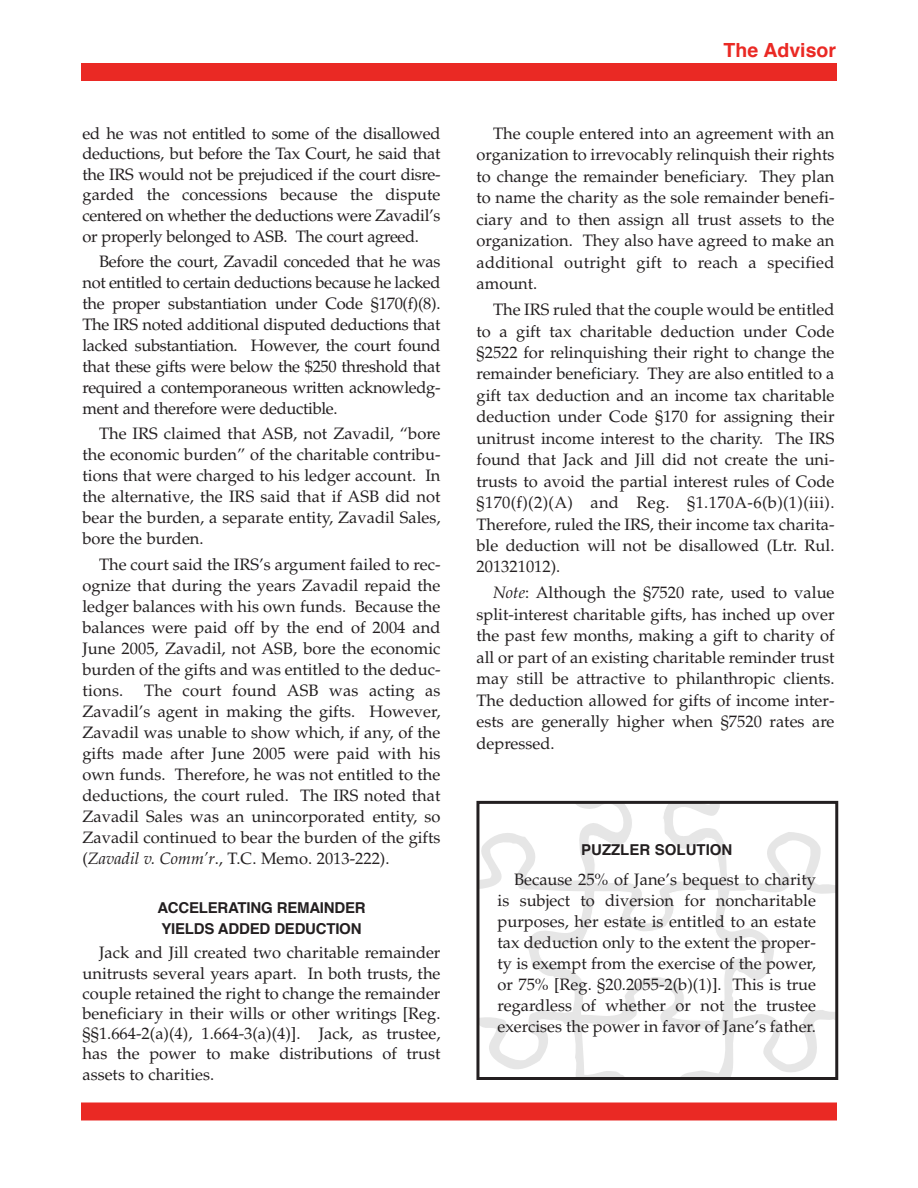
<style>
.page{position:relative;width:918px;height:1188px;background:#fff}
.page>*{position:absolute;margin:0;border:0;box-sizing:border-box;transform-origin:0 0}
.t1{font:700 19.5px "Helvetica";color:#ea2924}
.t2{font:16.5px/21px "Palatino";color:#231f20;text-align:justify}
.t3{font:700 15px/20.2px "Helvetica";letter-spacing:-.015em;color:#231f20}
.s1{font-style:italic}
</style>
<div class="page">
<div style="left:81px;top:63px;width:756px;height:18px;background:#ea2924"></div>
<div style="left:81px;top:1102px;width:756px;height:18px;background:#ea2924"></div>
<svg style="left:480px;top:832px;width:354px;height:244px"></svg>
<svg style="left:538px;top:805px;width:227px;height:217px"></svg>
<div style="left:476px;top:801px;width:362px;height:279px;border:3px solid #231f20"></div>
<p class="t2" style="left:82px;top:125px;width:360px;line-height:20.5px">ed he was not entitled to some of the disallowed deductions, but before the Tax Court, he said that the IRS would not be prejudiced if the court disre&shy;garded the concessions because the dispute centered on whether the deductions were Zavadil’s or properly belonged to ASB. The court agreed.</p>
<p class="t2" style="left:82px;top:253px;width:360px;text-indent:17px">Before the court, Zavadil conceded that he was not entitled to certain deductions because he lacked the proper substantiation under Code §170(f)(8).<br>The IRS noted additional disputed deductions that lacked substantiation. However, the court found that these gifts were below the $250 threshold that required a contemporaneous written acknowledg&shy;ment and therefore were deductible.</p>
<p class="t2" style="left:82px;top:425px;width:360px;text-indent:17px">The IRS claimed that ASB, not Zavadil, “bore the economic burden” of the charitable contribu&shy;tions that were charged to his ledger account. In the alternative, the IRS said that if ASB did not bear the burden, a separate entity, Zavadil Sales, bore the burden.</p>
<p class="t2" style="left:82px;top:556px;width:360px;text-indent:17px">The court said the IRS’s argument failed to rec&shy;ognize that during the years Zavadil repaid the ledger balances with his own funds. Because the balances were paid off by the end of 2004 and June 2005, Zavadil, not ASB, bore the economic burden of the gifts and was entitled to the deduc&shy;tions.</p>
<p class="t2" style="left:82px;top:682px;width:360px;text-indent:62px">The court found ASB was acting as Zavadil’s agent in making the gifts. However, Zavadil was unable to show which, if any, of the gifts made after June 2005 were paid with his own funds. Therefore, he was not entitled to the deductions, the court ruled. The IRS noted that Zavadil Sales was an unincorporated entity, so Zavadil continued to bear the burden of the gifts (<span class="s1">Zavadil v. Comm’r</span>., T.C. Memo. 2013-222).</p>
<p class="t3" style="left:157px;top:899px;width:210px">ACCELERATING REMAINDER<br>YIELDS ADDED DEDUCTION</p>
<p class="t2" style="left:83px;top:945px;width:360px;line-height:20.2px;text-indent:17px">Jack and Jill created two charitable remainder unitrusts several years apart. In both trusts, the couple retained the right to change the remainder beneficiary in their wills or other writings [Reg. §§1.664-2(a)(4), 1.664-3(a)(4)]. Jack, as trustee, has the power to make distributions of trust assets to charities.</p>
<p class="t1" style="left:724px;top:42px;width:114px">The Advisor</p>
<p class="t2" style="left:477px;top:125px;width:360px;line-height:21.5px;text-indent:17px">The couple entered into an agreement with an organization to irrevocably relinquish their rights to change the remainder beneficiary. They plan to name the charity as the sole remainder benefi&shy;ciary and to then assign all trust assets to the organization. They also have agreed to make an additional outright gift to reach a specified amount.</p>
<p class="t2" style="left:477px;top:301px;width:360px;line-height:21.5px;text-indent:17px">The IRS ruled that the couple would be entitled to a gift tax charitable deduction under Code §2522 for relinquishing their right to change the remainder beneficiary. They are also entitled to a gift tax deduction and an income tax charitable deduction under Code §170 for assigning their unitrust income interest to the charity. The IRS found that Jack and Jill did not create the uni&shy;trusts to avoid the partial interest rules of Code §170(f)(2)(A) and Reg. §1.170A-6(b)(1)(iii).<br>Therefore, ruled the IRS, their income tax charita&shy;ble deduction will not be disallowed (Ltr. Rul.<br>201321012).</p>
<p class="t2" style="left:477px;top:584px;width:360px;line-height:21.5px;text-indent:17px"><span class="s1">Note</span>: Although the §7520 rate, used to value split-interest charitable gifts, has inched up over the past few months, making a gift to charity of all or part of an existing charitable reminder trust may still be attractive to philanthropic clients.<br>The deduction allowed for gifts of income inter&shy;ests are generally higher when §7520 rates are depressed.</p>
<p class="t3" style="left:581px;top:841px;width:153px">PUZZLER SOLUTION</p>
<p class="t2" style="left:498px;top:871px;width:320px;text-indent:17px">Because 25% of Jane’s bequest to charity is subject to diversion for noncharitable purposes, her estate is entitled to an estate tax deduction only to the extent the proper&shy;ty is exempt from the exercise of the power, or 75% [Reg. §20.2055-2(b)(1)]. This is true regardless of whether or not the trustee exercises the power in favor of Jane’s father.</p>
</div>
